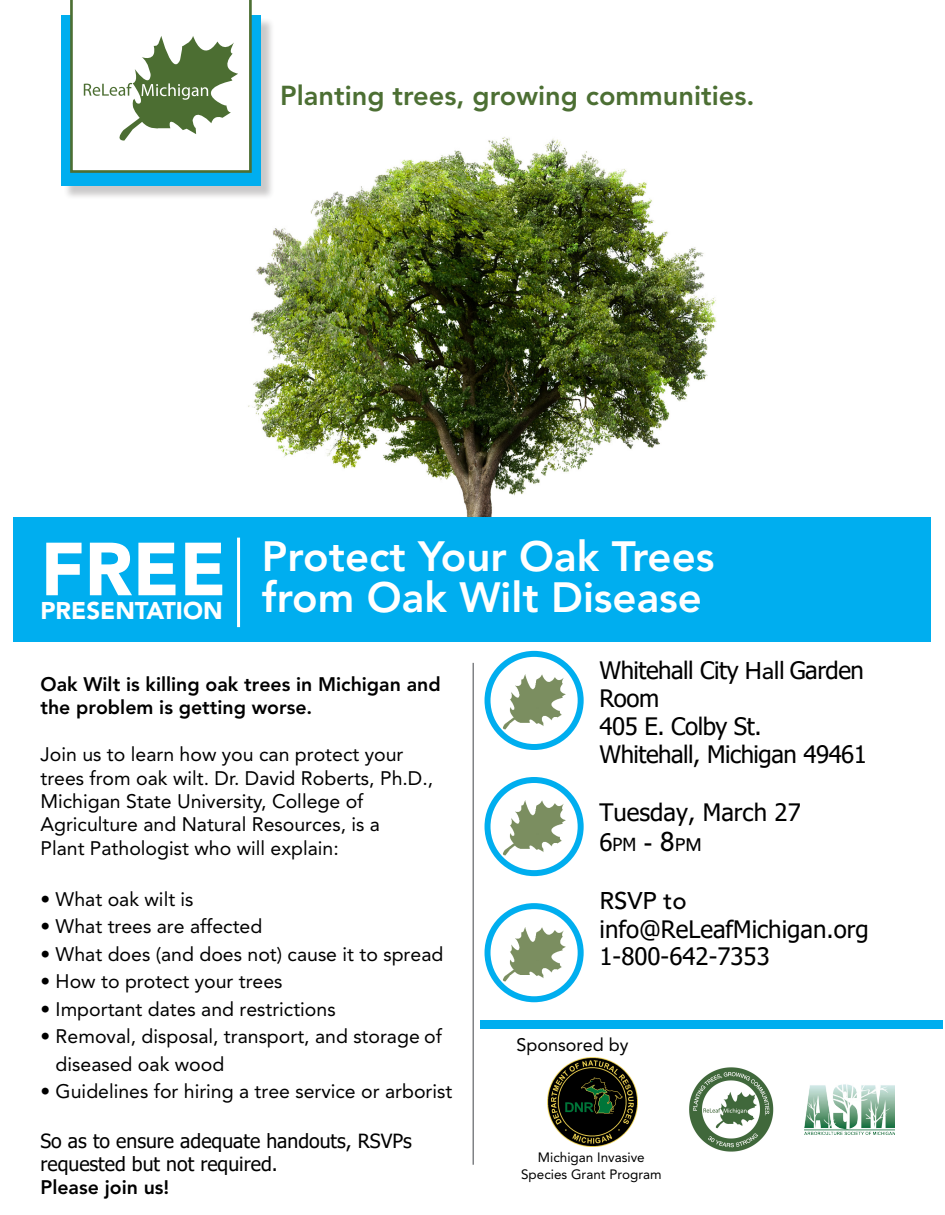
<style>
.page{position:relative;width:945px;height:1215px;background:#fff}
.page>*{position:absolute;margin:0;border:0;box-sizing:border-box;transform-origin:0 0}
.t1{font:900 74.25px "Avenir LT Std";color:#fff}
.t2{font:800 42px/40.8px "Avenir LT Std";color:#fff}
.t3{font:800 27.15px "Avenir LT Std";color:#4c6f33}
.t4{font:24px/27.9px "Tahoma";letter-spacing:-.02em;color:#000}
.t5{font:24px/29.4px "Tahoma";color:#000}
.t6{font:900 24px "Avenir LT Std";color:#fff}
.t7{font:19.5px/23.4px "Avenir LT Std";color:#000}
.t8{font:19.5px/23px "Tahoma";color:#000}
.t9{font:800 19.5px/23.7px "Avenir LT Std";color:#000}
.t10{font:18px "Avenir LT Std";color:#000}
.t11{font:18px "Tahoma";color:#000}
.t12{font:13.5px/16.2px "Avenir LT Std";color:#000;text-align:center}
.s1{font-family:"Avenir LT Std";font-weight:800}
.s2{font-family:"Avenir LT Std";font-weight:500}
.s3{font-size:24px}
.s4{font-family:"Avenir LT Std";font-weight:500;font-size:27px}
</style>
<div class="page">
<div style="left:481px;top:1020px;width:462px;height:9px;background:#00aeef"></div>
<img style="left:248px;top:137px;width:469px;height:379px">
<hr style="left:472px;top:663px;width:2px;height:502px;background:#808285">
<div style="left:14px;top:517px;width:918px;height:124px;background:#00aeef"></div>
<svg style="left:488px;top:654px;width:93px;height:93px"></svg>
<img style="left:501px;top:669px;width:66px;height:63px">
<div style="left:485px;top:651px;width:99px;height:99px;border:6px solid #00aeef;border-radius:50%"></div>
<svg style="left:488px;top:780px;width:93px;height:93px"></svg>
<img style="left:501px;top:795px;width:66px;height:63px">
<div style="left:485px;top:777px;width:99px;height:99px;border:6px solid #00aeef;border-radius:50%"></div>
<svg style="left:488px;top:906px;width:93px;height:93px"></svg>
<img style="left:501px;top:921px;width:66px;height:63px">
<div style="left:485px;top:903px;width:99px;height:99px;border:6px solid #00aeef;border-radius:50%"></div>
<img style="left:804px;top:1084px;width:90px;height:50px">
<img style="left:548px;top:1057px;width:89px;height:90px">
<div style="left:63px;top:17px;width:212px;height:183px;background:#231f20;opacity:.24"></div>
<div style="left:61px;top:15px;width:200px;height:171px;background:#00aeef"></div>
<svg style="left:70px;top:0;width:182px;height:173px"></svg>
<hr style="left:237px;top:538px;width:3px;height:89px;background:#fff">
<img style="left:689px;top:1067px;width:85px;height:85px">
<p class="t3" style="left:280px;top:79px;width:476px">Planting trees, growing communities.</p>
<p class="t1" style="left:40px;top:525px;width:187px">FREE</p>
<p class="t6" style="left:40px;top:596px;width:184px">PRESENTATION</p>
<p class="t2" style="left:262px;top:536px;width:454px">Protect Your Oak Trees from Oak Wilt Disease</p>
<p class="t9" style="left:40px;top:672px;width:402px">Oak Wilt is killing oak trees in Michigan and the problem is getting worse.</p>
<p class="t7" style="left:40px;top:743px;width:394px">Join us to learn how you can protect your trees from oak wilt. Dr. David Roberts, Ph.D., Michigan State University, College of Agriculture and Natural Resources, is a<br>Plant Pathologist who will explain:</p>
<p class="t7" style="left:40px;top:887px;width:155px">• What oak wilt is</p>
<p class="t7" style="left:40px;top:915px;width:223px">• What trees are affected</p>
<p class="t7" style="left:40px;top:942px;width:404px">• What does (and does not) cause it to spread</p>
<p class="t7" style="left:40px;top:970px;width:244px">• How to protect your trees</p>
<p class="t7" style="left:40px;top:998px;width:297px">• Important dates and restrictions</p>
<p class="t7" style="left:56px;top:1023px;width:388px;line-height:27.6px;text-indent:-15px">• Removal, disposal, transport, and storage of diseased oak wood</p>
<p class="t7" style="left:40px;top:1080px;width:413px">• Guidelines for hiring a tree service or arborist</p>
<p class="t8" style="left:40px;top:1130px;width:373px">So as to ensure adequate handouts, RSVPs requested but not required.<br><span class="s1">Please join us!</span></p>
<p class="t4" style="left:600px;top:658px;width:269px">Whitehall City <span class="s2">Hall</span> Garden<br>Room<br>405 E. Colby St.<br>Whitehall, Michigan 49461</p>
<p class="t5" style="left:600px;top:799px;width:203px">Tuesday, March 27</p>
<p class="t11" style="left:600px;top:832px;width:104px"><span class="s3">6</span>PM <span class="s4">- 8</span><span class="s2">PM</span></p>
<p class="t5" style="left:600px;top:887px;width:271px"><span class="s2">RSVP to </span>info@ReLeafMichigan.org</p>
<p class="t5" style="left:600px;top:943px;width:172px">1-800-642-7353</p>
<p class="t10" style="left:516px;top:1035px;width:114px">Sponsored by</p>
<p class="t12" style="left:521px;top:1150px;width:142px">Michigan Invasive<br>Species Grant Program</p>
</div>
